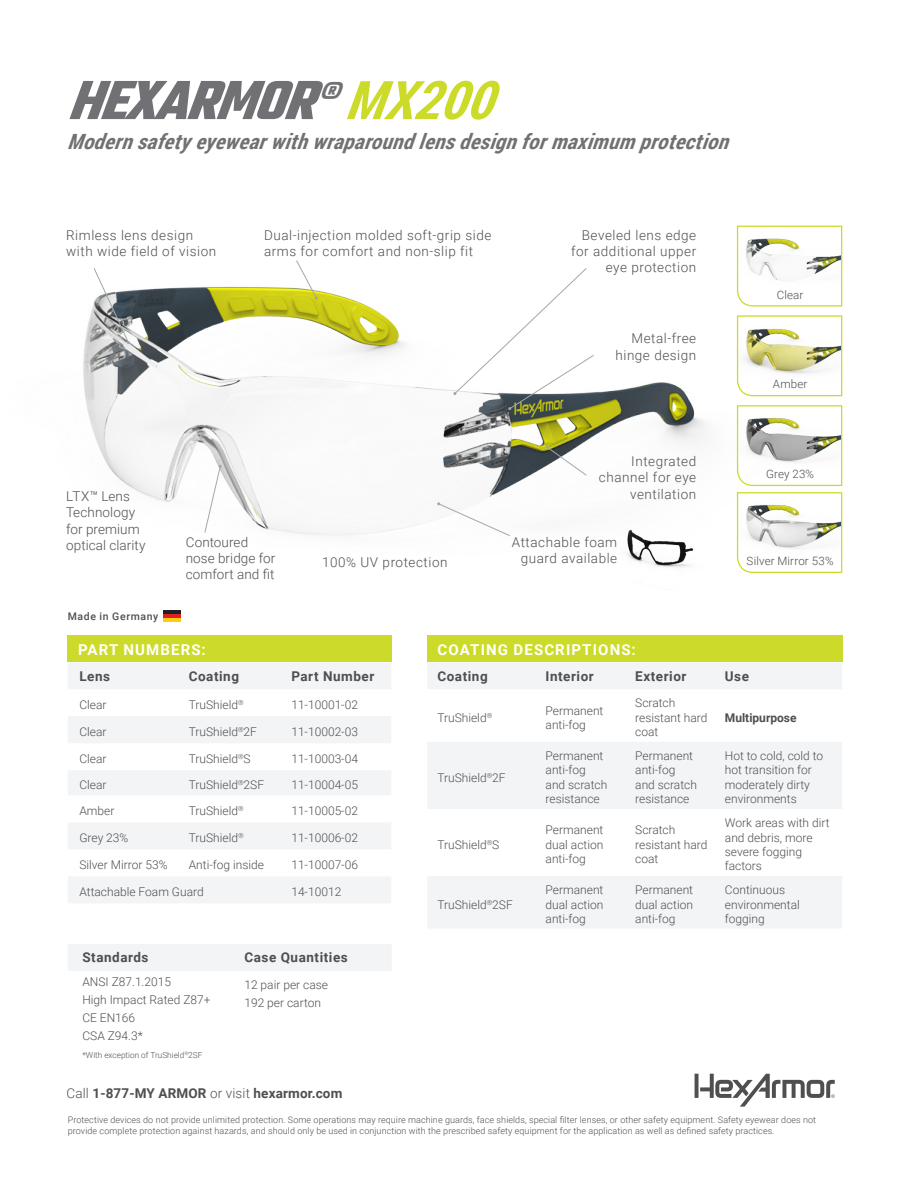
<style>
.page{position:relative;width:918px;height:1188px;background:#fff}
.page>*{position:absolute;margin:0;border:0;box-sizing:border-box;transform-origin:0 0}
.t1{font:italic 700 59.4px "Teko";color:#717074}
.t2{font:italic 700 21px "Roboto Condensed";color:#717074}
.t3{font:700 15px "Roboto";letter-spacing:.075em;color:#fff}
.t4{font:300 13.5px/16.2px "Roboto";letter-spacing:.04em;color:#4d4f51;text-align:right}
.t5{font:700 13.5px "Roboto";letter-spacing:.04em;color:#4d4f51}
.t6{font:300 13.5px/16.2px "Roboto";letter-spacing:.005em;color:#4d4f51}
.t7{font:700 13.5px "Roboto";letter-spacing:.01em;color:#4d4f51}
.t8{font:300 12px/14.4px "Roboto";color:#4d4f51}
.t9{font:700 12px "Roboto";color:#4d4f51}
.t10{font:300 11.55px "Roboto";letter-spacing:.015em;color:#4d4f51}
.t11{font:500 10.5px "Roboto";letter-spacing:.06em;color:#4d4f51}
.t12{font:300 9px/11.2px "Roboto";letter-spacing:.01em;color:#4d4f51}
.t13{font:300 8.25px "Roboto";color:#4d4f51}
.s1{font-size:45px}
.s2{font-family:"Roboto Condensed";font-size:53.25px;color:#ccdb29}
.s3{font-weight:300}
</style>
<div class="page">
<img style="left:83px;top:286px;width:623px;height:250px">
<svg style="left:695px;top:1074px;width:140px;height:33px"></svg>
<div style="left:427px;top:635px;width:415px;height:27px;background:#ccdb29"></div>
<div style="left:68px;top:635px;width:324px;height:27px;background:#ccdb29"></div>
<hr style="left:164px;top:611px;width:17px;height:3px;background:#231f20">
<hr style="left:164px;top:614px;width:17px;height:4px;background:#dc2228">
<hr style="left:164px;top:618px;width:17px;height:4px;background:#fccd0e">
<svg style="left:736px;top:315px;width:107px;height:82px"></svg>
<svg style="left:736px;top:225px;width:107px;height:82px"></svg>
<svg style="left:736px;top:405px;width:107px;height:168px"></svg>
<svg style="left:296px;top:260px;width:22px;height:40px"></svg>
<svg style="left:93px;top:268px;width:37px;height:76px"></svg>
<div style="left:68px;top:944px;width:323px;height:27px;background:#f3f4f5"></div>
<svg style="left:453px;top:268px;width:142px;height:142px"></svg>
<svg style="left:204px;top:465px;width:18px;height:68px"></svg>
<svg style="left:545px;top:445px;width:42px;height:31px"></svg>
<div style="left:428px;top:663px;width:414px;height:26px;background:#f3f4f5"></div>
<svg style="left:428px;top:742px;width:414px;height:186px;fill:#f3f4f5"></svg>
<svg style="left:68px;top:663px;width:323px;height:240px"></svg>
<svg style="left:68px;top:716px;width:323px;height:133px"></svg>
<svg style="left:437px;top:502px;width:74px;height:34px"></svg>
<img style="left:602px;top:521px;width:104px;height:47px">
<p class="t1" style="left:67px;top:62px;width:452px">HEXARMOR<span class="s1">®</span> <span class="s2">MX200</span></p>
<p class="t2" style="left:67px;top:126px;width:672px">Modernsafetyeyewearwithwraparoundlensdesignformaximumprotection</p>
<p class="t4" style="left:66px;top:226px;width:152px;text-align:left">Rimless lens design with wide field of vision</p>
<p class="t4" style="left:264px;top:226px;width:229px;text-align:left">Dual-injection molded soft-grip side arms for comfort and non-slip fit</p>
<p class="t4" style="left:571px;top:226px;width:127px">Beveled lens edge for additional upper eye protection</p>
<p class="t4" style="left:615px;top:330px;width:82px">Metal-free hinge design</p>
<p class="t4" style="left:599px;top:453px;width:99px">Integrated channel for eye</p>
<p class="t4" style="left:66px;top:488px;width:65px">LTX™ Lens</p>
<p class="t4" style="left:630px;top:485px;width:68px">ventilation</p>
<p class="t6" style="left:66px;top:504px;width:81px">Technology for premium optical clarity</p>
<p class="t4" style="left:512px;top:533px;width:107px">Attachable foam guard available</p>
<p class="t6" style="left:186px;top:533px;width:91px">Contoured nose bridge for comfort and fit</p>
<p class="t4" style="left:322px;top:554px;width:127px">100% UV protection</p>
<p class="t11" style="left:68px;top:609px;width:92px">Made in Germany</p>
<p class="t3" style="left:78px;top:639px;width:129px">PART NUMBERS:</p>
<p class="t3" style="left:438px;top:639px;width:200px">COATING DESCRIPTIONS:</p>
<p class="t10" style="left:777px;top:286px;width:28px">Clear</p>
<p class="t10" style="left:773px;top:376px;width:36px">Amber</p>
<p class="t10" style="left:766px;top:466px;width:50px">Grey 23%</p>
<p class="t10" style="left:747px;top:552px;width:88px">Silver Mirror 53%</p>
<p class="t5" style="left:79px;top:666px;width:32px">Lens</p>
<p class="t5" style="left:189px;top:666px;width:52px">Coating</p>
<p class="t5" style="left:291px;top:666px;width:85px">Part Number</p>
<p class="t8" style="left:79px;top:697px;width:29px">Clear</p>
<p class="t8" style="left:189px;top:697px;width:56px">TruShield<sup>®</sup></p>
<p class="t8" style="left:291px;top:697px;width:68px">11-10001-02</p>
<p class="t8" style="left:79px;top:724px;width:29px">Clear</p>
<p class="t8" style="left:189px;top:724px;width:70px">TruShield<sup>®</sup>2F</p>
<p class="t8" style="left:291px;top:724px;width:68px">11-10002-03</p>
<p class="t8" style="left:79px;top:751px;width:29px">Clear</p>
<p class="t8" style="left:189px;top:751px;width:64px">TruShield<sup>®</sup>S</p>
<p class="t8" style="left:291px;top:751px;width:68px">11-10003-04</p>
<p class="t8" style="left:79px;top:777px;width:29px">Clear</p>
<p class="t8" style="left:189px;top:777px;width:77px">TruShield<sup>®</sup>2SF</p>
<p class="t8" style="left:291px;top:777px;width:68px">11-10004-05</p>
<p class="t8" style="left:79px;top:803px;width:37px">Amber</p>
<p class="t8" style="left:189px;top:803px;width:56px">TruShield<sup>®</sup></p>
<p class="t8" style="left:291px;top:803px;width:68px">11-10005-02</p>
<p class="t8" style="left:79px;top:830px;width:51px">Grey 23%</p>
<p class="t8" style="left:189px;top:830px;width:56px">TruShield<sup>®</sup></p>
<p class="t8" style="left:291px;top:830px;width:68px">11-10006-02</p>
<p class="t8" style="left:79px;top:857px;width:90px">Silver Mirror 53%</p>
<p class="t8" style="left:189px;top:857px;width:77px">Anti-fog inside</p>
<p class="t8" style="left:291px;top:857px;width:68px">11-10007-06</p>
<p class="t8" style="left:79px;top:884px;width:126px">Attachable Foam Guard</p>
<p class="t8" style="left:291px;top:884px;width:51px">14-10012</p>
<p class="t5" style="left:82px;top:948px;width:68px">Standards</p>
<p class="t5" style="left:244px;top:948px;width:105px">Case Quantities</p>
<p class="t8" style="left:82px;top:974px;width:90px">ANSI Z87.1.2015</p>
<p class="t8" style="left:82px;top:990px;width:130px;line-height:18px">High Impact Rated Z87+<br>CE EN166</p>
<p class="t8" style="left:82px;top:1028px;width:62px">CSA Z94.3*</p>
<p class="t13" style="left:82px;top:1049px;width:121px">*With exception of TruShield<sup>®</sup>2SF</p>
<p class="t8" style="left:244px;top:977px;width:85px">12 pair per case</p>
<p class="t8" style="left:244px;top:995px;width:78px">192 per carton</p>
<p class="t5" style="left:437px;top:667px;width:52px">Coating</p>
<p class="t5" style="left:546px;top:667px;width:50px">Interior</p>
<p class="t5" style="left:635px;top:667px;width:53px">Exterior</p>
<p class="t5" style="left:725px;top:667px;width:26px">Use</p>
<p class="t8" style="left:437px;top:710px;width:56px">TruShield<sup>®</sup></p>
<p class="t8" style="left:546px;top:703px;width:59px">Permanent anti-fog</p>
<p class="t8" style="left:635px;top:696px;width:74px">Scratch resistant hard coat</p>
<p class="t9" style="left:725px;top:709px;width:73px">Multipurpose</p>
<p class="t8" style="left:437px;top:770px;width:70px">TruShield<sup>®</sup>2F</p>
<p class="t8" style="left:437px;top:837px;width:64px">TruShield<sup>®</sup>S</p>
<p class="t8" style="left:437px;top:897px;width:77px">TruShield<sup>®</sup>2SF</p>
<p class="t8" style="left:546px;top:748px;width:63px">Permanent anti-fog and scratch resistance</p>
<p class="t8" style="left:635px;top:748px;width:63px">Permanent anti-fog and scratch resistance</p>
<p class="t8" style="left:725px;top:748px;width:100px">Hot to cold, cold to hot transition for moderately dirty environments</p>
<p class="t8" style="left:546px;top:822px;width:59px;text-align:justify">Permanent dual action anti-fog</p>
<p class="t8" style="left:635px;top:822px;width:74px">Scratch resistant hard coat</p>
<p class="t8" style="left:725px;top:815px;width:106px">Work areas with dirt and debris, more severe fogging factors</p>
<p class="t8" style="left:546px;top:882px;width:59px;text-align:justify">Permanent dual action anti-fog</p>
<p class="t8" style="left:635px;top:882px;width:59px;text-align:justify">Permanent dual action anti-fog</p>
<p class="t8" style="left:725px;top:882px;width:76px">Continuous environmental fogging</p>
<p class="t7" style="left:66px;top:1084px;width:277px"><span class="s3">Call</span> 1-877-MY ARMOR <span class="s3">or visit</span> hexarmor.com</p>
<p class="t12" style="left:68px;top:1113px;width:750px">Protective devices do not provide unlimited protection. Some operations may require machine guards, face shields, special filter lenses, or other safety equipment. Safety eyewear does not provide complete protection against hazards, and should only be used in conjunction with the prescribed safety equipment for the application as well as defined safety practices.</p>
</div>
